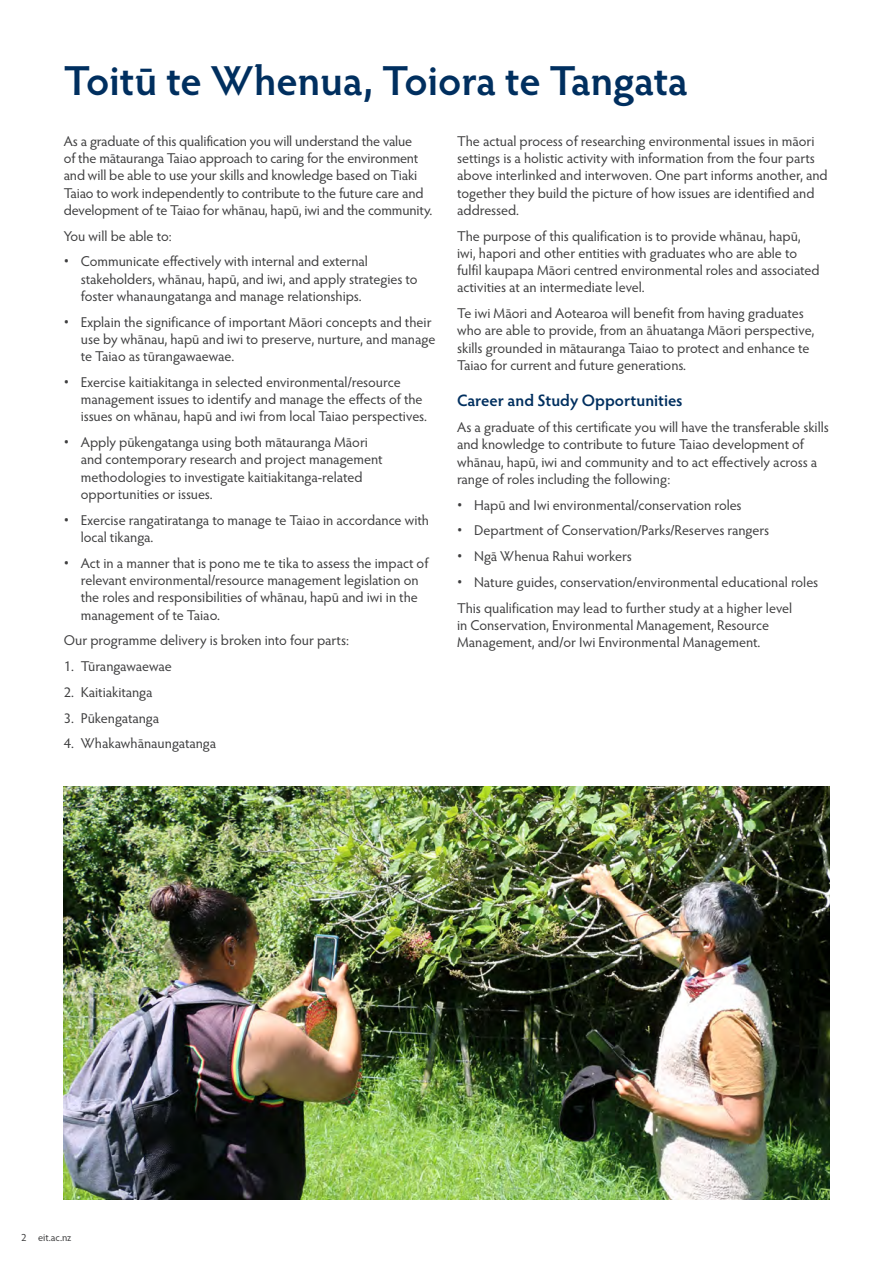
<style>
.page{position:relative;width:893px;height:1263px;background:#fff}
.page>*{position:absolute;margin:0;border:0;box-sizing:border-box;transform-origin:0 0}
.t1{font:600 42px "Hypatia Sans Pro";letter-spacing:-.005em;color:#002f5f}
.t2{font:600 16.5px "Hypatia Sans Pro";color:#002f5f}
.t3{font:14.25px/17.2px "Hypatia Sans Pro";letter-spacing:-.005em;color:#3e3e3f}
.t4{font:10.5px "Hypatia Sans Pro";color:#3e3e3f}
.s1{font-family:"Open Sans"}
</style>
<div class="page">
<img style="left:64px;top:787px;width:765px;height:412px">
<h1 class="t1" style="left:64px;top:51px;width:626px">Toitū te Whenua, Toiora te Tangata</h1>
<p class="t3" style="left:64px;top:132px;width:370px">As a graduate of this qualification you will understand the value<br>of the mātauranga Taiao approach to caring for the environment and will be able to use your skills and knowledge based on Tiaki Taiao to work independently to contribute to the future care and development of te Taiao for whānau, hapū, iwi and the community.</p>
<p class="t3" style="left:64px;top:227px;width:109px">You will be able to:</p>
<p class="t3" style="left:81px;top:252px;width:338px;text-indent:-17px"><span class="s1">•</span> Communicate effectively with internal and external stakeholders, whānau, hapū, and iwi, and apply strategies to foster whanaungatanga and manage relationships.</p>
<p class="t3" style="left:81px;top:313px;width:356px;text-indent:-17px"><span class="s1">•</span> Explain the significance of important Māori concepts and their use by whānau, hapū and iwi to preserve, nurture, and manage te Taiao as tūrangawaewae.</p>
<p class="t3" style="left:81px;top:373px;width:348px;text-indent:-17px"><span class="s1">•</span> Exercise kaitiakitanga in selected environmental/resource management issues to identify and manage the effects of the issues on whānau, hapū and iwi from local Taiao perspectives.</p>
<p class="t3" style="left:81px;top:433px;width:303px;text-indent:-17px"><span class="s1">•</span> Apply pūkengatanga using both mātauranga Māori and contemporary research and project management methodologies to investigate kaitiakitanga-related opportunities or issues.</p>
<p class="t3" style="left:81px;top:511px;width:350px;text-indent:-17px"><span class="s1">•</span> Exercise rangatiratanga to manage te Taiao in accordance with local tikanga.</p>
<p class="t3" style="left:81px;top:554px;width:349px;text-indent:-17px"><span class="s1">•</span> Act in a manner that is pono me te tika to assess the impact of relevant environmental/resource management legislation on the roles and responsibilities of whānau, hapū and iwi in the management of te Taiao.</p>
<p class="t3" style="left:64px;top:631px;width:287px">Our programme delivery is broken into four parts:</p>
<p class="t3" style="left:64px;top:657px;width:110px">1. Tūrangawaewae</p>
<p class="t3" style="left:64px;top:683px;width:90px">2. Kaitiakitanga</p>
<p class="t3" style="left:64px;top:708px;width:97px">3. Pūkengatanga</p>
<p class="t3" style="left:64px;top:734px;width:154px">4. Whakawhānaungatanga</p>
<p class="t3" style="left:457px;top:132px;width:372px">The actual process of researching environmental issues in māori settings is a holistic activity with information from the four parts above interlinked and interwoven. One part informs another, and together they build the picture of how issues are identified and addressed.</p>
<p class="t3" style="left:457px;top:227px;width:364px">The purpose of this qualification is to provide whānau, hapū, iwi, hapori and other entities with graduates who are able to fulfil kaupapa Māori centred environmental roles and associated activities at an intermediate level.</p>
<p class="t3" style="left:457px;top:304px;width:359px">Te iwi Māori and Aotearoa will benefit from having graduates who are able to provide, from an āhuatanga Māori perspective, skills grounded in mātauranga Taiao to protect and enhance te Taiao for current and future generations.</p>
<p class="t2" style="left:457px;top:389px;width:227px">Career and Study Opportunities</p>
<p class="t3" style="left:457px;top:418px;width:373px">As a graduate of this certificate you will have the transferable skills and knowledge to contribute to future Taiao development of whānau, hapū, iwi and community and to act effectively across a range of roles including the following:</p>
<p class="t3" style="left:457px;top:496px;width:286px"><span class="s1">•</span> Hapū and Iwi environmental/conservation roles</p>
<p class="t3" style="left:457px;top:521px;width:314px"><span class="s1">•</span> Department of Conservation/Parks/Reserves rangers</p>
<p class="t3" style="left:457px;top:547px;width:176px"><span class="s1">•</span> Ngā Whenua Rahui workers</p>
<p class="t3" style="left:457px;top:569px;width:363px;line-height:25.8px"><span class="s1">•</span> Nature guides, conservation/environmental educational roles<br>This qualification may lead to further study at a higher level</p>
<p class="t3" style="left:457px;top:616px;width:314px">in Conservation, Environmental Management, Resource<br>Management, and/or Iwi Environmental Management.</p>
<p class="t4" style="left:21px;top:1230px;width:52px">2 eit.ac.nz</p>
</div>
